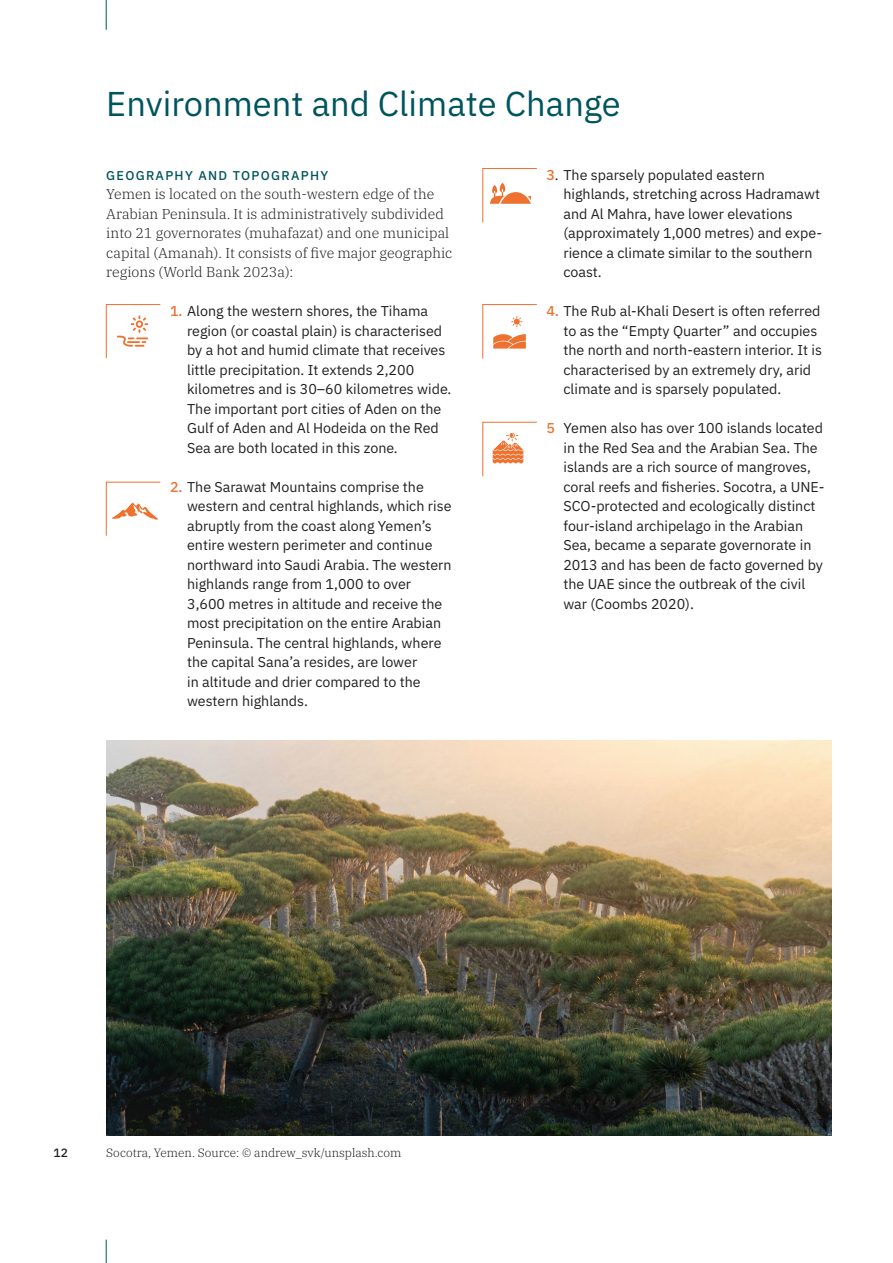
<style>
.page{position:relative;width:893px;height:1263px;background:#fff}
.page>*{position:absolute;margin:0;border:0;box-sizing:border-box;transform-origin:0 0}
.t1{font:34.5px "IBM Plex Sans";color:#00545e}
.t2{font:14.25px/19.5px "IBM Plex Sans";color:#231f20}
.t3{font:300 14.25px/19.5px "IBM Plex Serif";color:#231f20}
.t4{font:500 12.75px "IBM Plex Sans";letter-spacing:.1em;color:#00545e}
.t5{font:300 12px "IBM Plex Serif";color:#231f20}
.t6{font:500 12px "IBM Plex Sans";color:#231f20}
.s1{font-weight:500;color:#ee712f}
</style>
<div class="page">
<hr style="left:106px;top:0;width:1px;height:30px;background:#106f64">
<svg style="left:106px;top:1239px;width:1px;height:24px"></svg>
<img style="left:106px;top:741px;width:725px;height:394px">
<svg style="left:106px;top:304px;width:55px;height:54px"></svg>
<svg style="left:482px;top:422px;width:55px;height:55px"></svg>
<svg style="left:106px;top:482px;width:55px;height:54px"></svg>
<svg style="left:482px;top:168px;width:55px;height:55px"></svg>
<svg style="left:482px;top:304px;width:55px;height:55px"></svg>
<h1 class="t1" style="left:106px;top:77px;width:516px">Environment and Climate Change</h1>
<p class="t4" style="left:106px;top:165px;width:223px">GEOGRAPHY AND TOPOGRAPHY</p>
<p class="t3" style="left:106px;top:183px;width:348px">Yemen is located on the south-western edge of the Arabian Peninsula. It is administratively subdivided into 21 governorates (muhafazat) and one municipal capital (Amanah). It consists of five major geographic regions (World Bank 2023a):</p>
<p class="t2" style="left:187px;top:300px;width:266px;text-indent:-17px"><span class="s1">1.</span> Along the western shores, the Tihama region (or coastal plain) is characterised by a hot and humid climate that receives little precipitation. It extends 2,200 kilometres and is 30–60 kilometres wide.<br>The important port cities of Aden on the Gulf of Aden and Al Hodeida on the Red Sea are both located in this zone.</p>
<p class="t2" style="left:187px;top:476px;width:266px;text-indent:-17px"><span class="s1">2.</span> The Sarawat Mountains comprise the western and central highlands, which rise abruptly from the coast along Yemen’s entire western perimeter and continue northward into Saudi Arabia. The western highlands range from 1,000 to over 3,600 metres in altitude and receive the most precipitation on the entire Arabian Peninsula. The central highlands, where the capital Sana’a resides, are lower<br>in altitude and drier compared to the western highlands.</p>
<p class="t2" style="left:563px;top:164px;width:260px;text-indent:-17px"><span class="s1">3</span>. The sparsely populated eastern highlands, stretching across Hadramawt and Al Mahra, have lower elevations (approximately 1,000 metres) and expe&shy;rience a climate similar to the southern coast.</p>
<p class="t2" style="left:563px;top:300px;width:260px;text-indent:-17px"><span class="s1">4.</span> The Rub al-Khali Desert is often referred to as the “Empty Quarter” and occupies the north and north-eastern interior. It is characterised by an extremely dry, arid climate and is sparsely populated.</p>
<p class="t2" style="left:563px;top:417px;width:262px;text-indent:-17px"><span class="s1">5</span> Yemen also has over 100 islands located in the Red Sea and the Arabian Sea. The islands are a rich source of mangroves, coral reefs and fisheries. Socotra, a UNE-SCO-protected and ecologically distinct four-island archipelago in the Arabian Sea, became a separate governorate in 2013 and has been de facto governed by the UAE since the outbreak of the civil war (Coombs 2020).</p>
<p class="t6" style="left:54px;top:1143px;width:16px">12</p>
<p class="t5" style="left:106px;top:1143px;width:297px">Socotra, Yemen. Source: © andrew_svk/unsplash.com</p>
</div>
